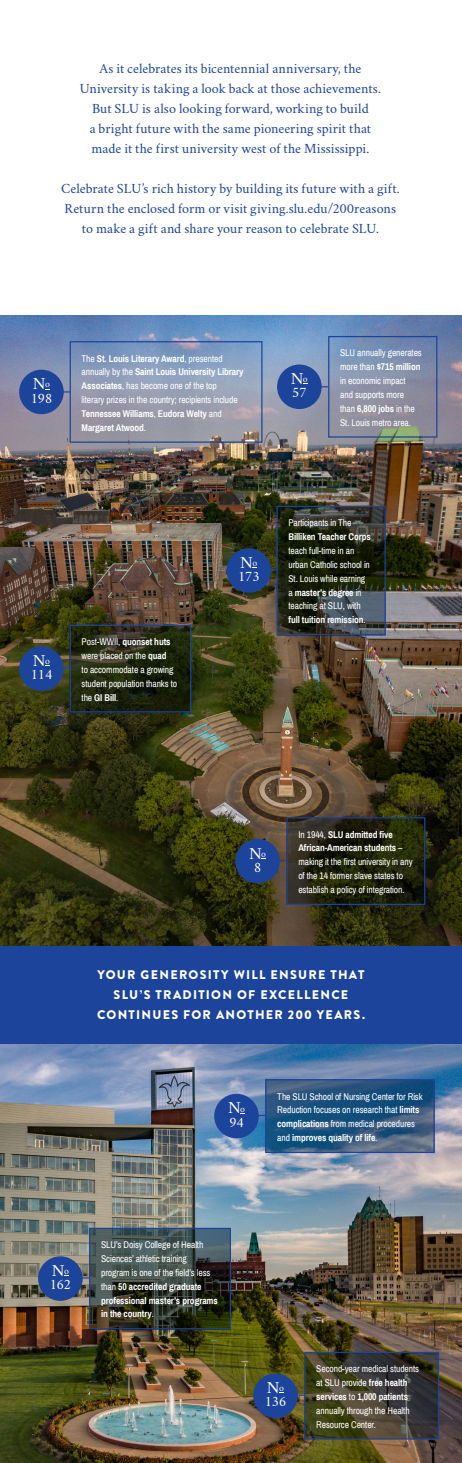
<style>
.page{position:relative;width:462px;height:1463px;background:#fff}
.page>*{position:absolute;margin:0;border:0;box-sizing:border-box;transform-origin:0 0}
.t1{font:16.5px "Crimson";color:#fff}
.t2{font:14.38px "Crimson";color:#fff}
.t3{font:13.75px/20px "Crimson";color:#1d449b;text-align:center}
.t4{font:900 12.5px/20px "Brandon Grotesque";letter-spacing:.1em;color:#fff;text-align:center}
.t5{font:9.5px/13.9px "Archivo Narrow";letter-spacing:-.01em;color:#fff}
.t6{font:700 9.5px/13.9px "Archivo Narrow";letter-spacing:-.01em;color:#fff}
.s1{font-size:9.62px}
.s2{font-weight:400}
.s3{font-weight:700}
</style>
<div class="page">
<div style="left:0;top:945px;width:461px;height:99px;background:#1d449b"></div>
<img style="left:0;top:315px;width:461px;height:630px">
<svg style="left:71px;top:627px;width:118px;height:83px;background:#20260f"></svg>
<svg style="left:288px;top:819px;width:135px;height:84px;background:#21230d"></svg>
<svg style="left:278px;top:508px;width:105px;height:125px;background:#282e20"></svg>
<img style="left:0;top:1044px;width:461px;height:418px">
<div style="left:38px;top:1256px;width:45px;height:44px;background:#1d449b;border-radius:50%"></div>
<div style="left:214px;top:1093px;width:44px;height:45px;background:#1d449b;border-radius:50%"></div>
<div style="left:253px;top:1373px;width:44px;height:45px;background:#1d449b;border-radius:50%"></div>
<div style="left:69px;top:341px;width:193px;height:102px;border:1px solid #1d449b"></div>
<div style="left:328px;top:336px;width:109px;height:101px;border:1px solid #1d449b"></div>
<div style="left:276px;top:506px;width:109px;height:129px;border:1px solid #1d449b"></div>
<div style="left:69px;top:625px;width:122px;height:87px;border:1px solid #1d449b"></div>
<div style="left:286px;top:817px;width:139px;height:88px;border:1px solid #1d449b"></div>
<div style="left:19px;top:370px;width:45px;height:44px;background:#1d449b;border-radius:50%"></div>
<div style="left:277px;top:364px;width:44px;height:45px;background:#1d449b;border-radius:50%"></div>
<div style="left:235px;top:839px;width:44px;height:44px;background:#1d449b;border-radius:50%"></div>
<div style="left:19px;top:646px;width:45px;height:45px;background:#1d449b;border-radius:50%"></div>
<div style="left:226px;top:548px;width:45px;height:45px;background:#1d449b;border-radius:50%"></div>
<svg style="left:267px;top:1081px;width:165px;height:70px;background:#28567d"></svg>
<div style="left:265px;top:1079px;width:169px;height:74px;border:1px solid #1d449b"></div>
<svg style="left:306px;top:1353px;width:130px;height:84px;background:#3e3c2b"></svg>
<div style="left:304px;top:1351px;width:134px;height:88px;border:1px solid #1d449b"></div>
<svg style="left:91px;top:1229px;width:138px;height:98px;background:#38423a"></svg>
<div style="left:89px;top:1227px;width:142px;height:102px;border:1px solid #1d449b"></div>
<p class="t3" style="left:80px;top:57px;width:302px">As it celebrates its bicentennial anniversary, the University is taking a look back at those achievements.<br>But SLU is also looking forward, working to build<br>a bright future with the same pioneering spirit that made it the first university west of the Mississippi.</p>
<p class="t3" style="left:61px;top:177px;width:340px">Celebrate SLU’s rich history by building its future with a gift.<br>Return the enclosed form or visit giving.slu.edu/200reasons to make a gift and share your reason to celebrate SLU.</p>
<p class="t1" style="left:33px;top:372px;width:18px">N<span class="s1">o</span></p>
<h2 class="t2" style="left:31px;top:388px;width:23px">198</h2>
<p class="t6" style="left:81px;top:351px;width:163px"><span class="s2">The</span> St. Louis Literary Award<span class="s2">, presented annually by the</span> Saint Louis University Library Associates<span class="s2">, has become one of the top<br>literary prizes in the country; recipients include </span>Tennessee Williams<span class="s2">,</span> Eudora Welty <span class="s2">and </span>Margaret Atwood<span class="s2">.</span></p>
<p class="t5" style="left:340px;top:346px;width:83px">SLU annually generates more than <span class="s3">$715 million </span>in economic impact<br>and supports more<br>than <span class="s3">6,800 jobs</span> in the<br>St. Louis metro area.</p>
<p class="t1" style="left:290px;top:367px;width:18px">N<span class="s1">o</span></p>
<h2 class="t2" style="left:292px;top:383px;width:16px">57</h2>
<p class="t1" style="left:33px;top:649px;width:18px">N<span class="s1">o</span></p>
<h2 class="t2" style="left:31px;top:664px;width:23px">114</h2>
<p class="t5" style="left:81px;top:635px;width:97px">Post-WWII, <span class="s3">quonset huts </span>were placed on the <span class="s3">quad<br></span>to accommodate a growing student population thanks to the <span class="s3">GI Bill</span>.</p>
<p class="t1" style="left:240px;top:551px;width:18px">N<span class="s1">o</span></p>
<h2 class="t2" style="left:238px;top:566px;width:23px">173</h2>
<p class="t5" style="left:288px;top:516px;width:84px">Participants in The<br><span class="s3">Billiken Teacher Corps </span>teach full-time in an urban Catholic school in<br>St. Louis while earning a <span class="s3">master’s degree</span> in teaching at SLU, with <span class="s3">full tuition remission</span>.</p>
<p class="t1" style="left:249px;top:841px;width:18px">N<span class="s1">o</span></p>
<h2 class="t2" style="left:254px;top:857px;width:9px">8</h2>
<p class="t5" style="left:298px;top:827px;width:116px">In 1944, <span class="s3">SLU admitted five<br>African-American students</span> – making it the first university in any of the 14 former slave states to establish a policy of integration.</p>
<p class="t4" style="left:97px;top:965px;width:269px">YOUR GENEROSITY WILL ENSURE THAT<br>SLU’S TRADITION OF EXCELLENCE<br>CONTINUES FOR ANOTHER 200 YEARS.</p>
<p class="t1" style="left:228px;top:1096px;width:18px">N<span class="s1">o</span></p>
<h2 class="t2" style="left:229px;top:1112px;width:16px">94</h2>
<p class="t5" style="left:277px;top:1089px;width:147px">The SLU School of Nursing Center for Risk Reduction focuses on research that <span class="s3">limits complications</span> from medical procedures and <span class="s3">improves quality of life</span>.</p>
<p class="t1" style="left:52px;top:1259px;width:18px">N<span class="s1">o</span></p>
<h2 class="t2" style="left:50px;top:1274px;width:23px">162</h2>
<p class="t5" style="left:101px;top:1238px;width:118px">SLU’s Doisy College of Health<br>Sciences’ athletic training program is one of the field’s less than <span class="s3">50 accredited graduate professional master’s programs in the country</span>.</p>
<p class="t1" style="left:267px;top:1376px;width:18px">N<span class="s1">o</span></p>
<h2 class="t2" style="left:264px;top:1391px;width:23px">136</h2>
<p class="t5" style="left:316px;top:1362px;width:104px">Second-year medical students at SLU provide <span class="s3">free health services</span> to <span class="s3">1,000 patients </span>annually through the Health<br>Resource Center.</p>
</div>
